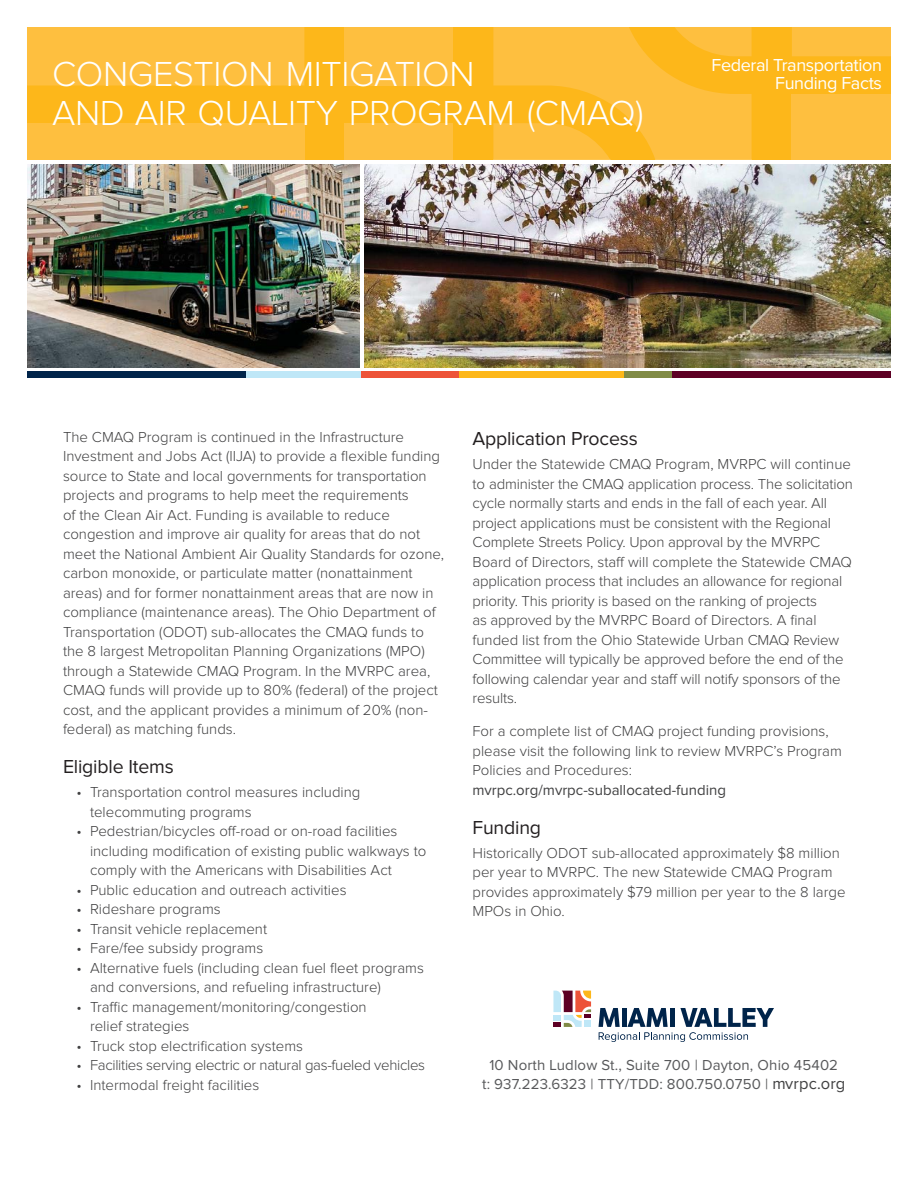
<style>
.page{position:relative;width:918px;height:1188px;background:#fff}
.page>*{position:absolute;margin:0;border:0;box-sizing:border-box;transform-origin:0 0}
.t1{font:300 36px "Proxima Nova";letter-spacing:-.01em;color:#fff}
.t2{font:19.5px "Proxima Nova";letter-spacing:-.01em;color:#231f20}
.t3{font:18px "Proxima Nova";letter-spacing:-.02em;color:#fff}
.t4{font:300 15px/19.5px "Proxima Nova";color:#404041}
.t5{font:15px/18.8px "Proxima Nova";letter-spacing:.01em;color:#58595b;text-align:center}
.t6{font:300 15px "Proxima Nova";letter-spacing:-.02em;color:#404041}
.t7{font:15px "Proxima Nova";color:#404041}
.s1{font-size:16.5px;color:#404041}
</style>
<div class="page">
<div style="left:27px;top:27px;width:864px;height:133px;background:#fdb71a"></div>
<svg style="left:553px;top:991px;width:38px;height:36px"></svg>
<svg style="left:599px;top:1008px;width:175px;height:34px"></svg>
<div style="left:345px;top:123px;width:108px;height:37px;background:#febf3f"></div>
<div style="left:27px;top:27px;width:277px;height:59px;background:#febf3f"></div>
<div style="left:27px;top:123px;width:277px;height:37px;background:#febf3f"></div>
<div style="left:792px;top:27px;width:99px;height:29px;background:#febf3f"></div>
<div style="left:792px;top:94px;width:99px;height:66px;background:#febf3f"></div>
<div style="left:345px;top:27px;width:108px;height:59px;background:#febf3f"></div>
<svg style="left:493px;top:27px;width:259px;height:133px"></svg>
<div style="left:672px;top:372px;width:219px;height:6px;background:#5d0024"></div>
<div style="left:27px;top:372px;width:219px;height:6px;background:#00244a"></div>
<div style="left:459px;top:372px;width:166px;height:6px;background:#fdb71a"></div>
<div style="left:625px;top:372px;width:47px;height:6px;background:#818b46"></div>
<div style="left:361px;top:372px;width:98px;height:6px;background:#ed5338"></div>
<div style="left:246px;top:372px;width:115px;height:6px;background:#bfe7f7"></div>
<img style="left:364px;top:164px;width:527px;height:203px">
<img style="left:27px;top:164px;width:333px;height:203px">
<h1 class="t1" style="left:52px;top:62px;width:424px">CONGESTION MITIGATION</h1>
<h1 class="t1" style="left:52px;top:101px;width:593px">AND AIR QUALITY PROGRAM (CMAQ)</h1>
<p class="t3" style="left:711px;top:59px;width:172px">Federal Transportation</p>
<p class="t3" style="left:775px;top:77px;width:108px">Funding Facts</p>
<p class="t4" style="left:63px;top:429px;width:383px">The CMAQ Program is continued in the Infrastructure Investment and Jobs Act (IIJA) to provide a flexible funding source to State and local governments for transportation projects and programs to help meet the requirements<br>of the Clean Air Act. Funding is available to reduce congestion and improve air quality for areas that do not meet the National Ambient Air Quality Standards for ozone, carbon monoxide, or particulate matter (nonattainment areas) and for former nonattainment areas that are now in compliance (maintenance areas). The Ohio Department of Transportation (ODOT) sub-allocates the CMAQ funds to the 8 largest Metropolitan Planning Organizations (MPO) through a Statewide CMAQ Program. In the MVRPC area, CMAQ funds will provide up to 80% (federal) of the project cost, and the applicant provides a minimum of 20% (non&shy;federal) as matching funds.</p>
<h2 class="t2" style="left:63px;top:761px;width:112px">Eligible Items</h2>
<p class="t4" style="left:90px;top:784px;width:272px;text-indent:-14px">• Transportation control measures including telecommuting programs</p>
<p class="t4" style="left:90px;top:823px;width:338px;text-indent:-14px">• Pedestrian/bicycles off-road or on-road facilities including modification of existing public walkways to comply with the Americans with Disabilities Act</p>
<p class="t4" style="left:76px;top:882px;width:272px">• Public education and outreach activities</p>
<p class="t4" style="left:76px;top:901px;width:146px">• Rideshare programs</p>
<p class="t4" style="left:76px;top:921px;width:192px">• Transit vehicle replacement</p>
<p class="t4" style="left:76px;top:940px;width:188px">• Fare/fee subsidy programs</p>
<p class="t4" style="left:90px;top:960px;width:335px;text-indent:-14px">• Alternative fuels (including clean fuel fleet programs and conversions, and refueling infrastructure)</p>
<p class="t4" style="left:90px;top:999px;width:278px;text-indent:-14px">• Traffic management/monitoring/congestion relief strategies</p>
<p class="t4" style="left:76px;top:1038px;width:228px">• Truck stop electrification systems</p>
<p class="t6" style="left:76px;top:1061px;width:350px">• Facilities serving electric or natural gas-fueled vehicles</p>
<p class="t4" style="left:76px;top:1077px;width:184px">• Intermodal freight facilities</p>
<h2 class="t2" style="left:472px;top:433px;width:167px">Application Process</h2>
<p class="t4" style="left:472px;top:456px;width:382px">Under the Statewide CMAQ Program, MVRPC will continue to administer the CMAQ application process. The solicitation cycle normally starts and ends in the fall of each year. All project applications must be consistent with the Regional Complete Streets Policy. Upon approval by the MVRPC Board of Directors, staff will complete the Statewide CMAQ application process that includes an allowance for regional priority. This priority is based on the ranking of projects<br>as approved by the MVRPC Board of Directors. A final funded list from the Ohio Statewide Urban CMAQ Review Committee will typically be approved before the end of the following calendar year and staff will notify sponsors of the results.</p>
<p class="t4" style="left:472px;top:723px;width:371px">For a complete list of CMAQ project funding provisions, please visit the following link to review MVRPC’s Program<br>Policies and Procedures:</p>
<p class="t7" style="left:472px;top:785px;width:255px">mvrpc.org/mvrpc-suballocated-funding</p>
<h2 class="t2" style="left:472px;top:821px;width:70px">Funding</h2>
<p class="t4" style="left:472px;top:845px;width:375px">Historically ODOT sub-allocated approximately $8 million per year to MVRPC. The new Statewide CMAQ Program provides approximately $79 million per year to the 8 large MPOs in Ohio.</p>
<p class="t5" style="left:482px;top:1058px;width:365px">10 North Ludlow St., Suite 700 | Dayton, Ohio 45402<br>t: 937.223.6323 | TTY/TDD: 800.750.0750 | <span class="s1">mvrpc.org</span></p>
</div>
